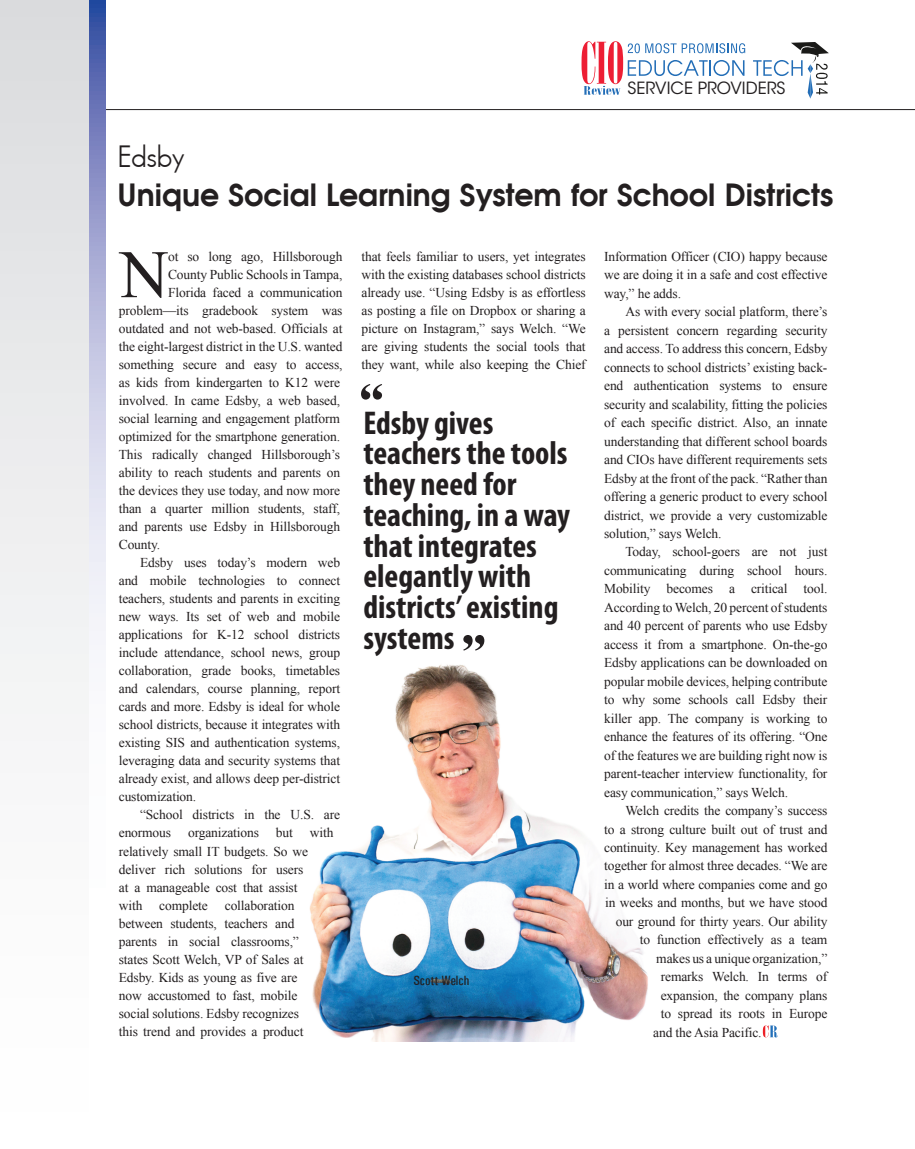
<style>
.page{position:relative;width:915px;height:1149px;background:#fff}
.page>*{position:absolute;margin:0;border:0;box-sizing:border-box;transform-origin:0 0}
.t1{font:67.8px "Times New Roman";color:#231f20}
.t2{font:700 condensed 33px/30.8px "Myriad Pro";color:#231f20}
.t3{font:700 30px "Avian";color:#231f20}
.t4{font:30px "Bougan Book S Si";letter-spacing:-.02em;color:#231f20}
.t5{font:16.8px "ITC Avant Garde Std";color:#231f20}
.t6{font:13.5px/18.5px "Times New Roman";letter-spacing:-.01em;color:#231f20;text-align:justify}
.t7{font:13.5px "Univers Condensed";color:#231f20}
</style>
<div class="page">
<hr style="left:7px;top:109px;width:907px;height:1px;background:#231f20">
<img style="left:309px;top:638px;width:469px;height:402px">
<svg style="left:88px;top:0;width:17px;height:714px"></svg>
<div style="left:0;top:0;width:88px;height:1148px;background:linear-gradient(to bottom,#dbdddf,#fff)"></div>
<svg style="left:361px;top:384px;width:21px;height:15px"></svg>
<svg style="left:463px;top:635px;width:21px;height:15px"></svg>
<svg style="left:762px;top:1025px;width:15px;height:12px"></svg>
<svg style="left:581px;top:41px;width:164px;height:54px"></svg>
<svg style="left:753px;top:42px;width:75px;height:57px"></svg>
<p class="t5" style="left:627px;top:77px;width:159px">SERVICE PROVIDERS</p>
<h3 class="t4" style="left:118px;top:139px;width:69px">Edsby</h3>
<h3 class="t3" style="left:118px;top:180px;width:716px">Unique Social Learning System for School Districts</h3>
<h1 class="t1" style="left:120px;top:229px;width:51px">N</h1>
<p class="t6" style="left:168px;top:247px;width:176px">ot so long ago, Hillsborough</p>
<p class="t6" style="left:168px;top:265px;width:176px">County Public Schools in Tampa,</p>
<p class="t6" style="left:168px;top:283px;width:176px">Florida faced a communication</p>
<p class="t6" style="left:119px;top:301px;width:225px">problem—its gradebook system was</p>
<p class="t6" style="left:119px;top:319px;width:225px">outdated and not web-based. Officials at</p>
<p class="t6" style="left:119px;top:337px;width:225px">the eight-largest district in the U.S. wanted</p>
<p class="t6" style="left:119px;top:355px;width:225px">something secure and easy to access,</p>
<p class="t6" style="left:119px;top:373px;width:223px">as kids from kindergarten to K12 were</p>
<p class="t6" style="left:119px;top:391px;width:223px">involved. In came Edsby, a web based,</p>
<p class="t6" style="left:119px;top:409px;width:223px">social learning and engagement platform</p>
<p class="t6" style="left:119px;top:427px;width:223px">optimized for the smartphone generation.</p>
<p class="t6" style="left:119px;top:445px;width:223px">This radically changed Hillsborough’s</p>
<p class="t6" style="left:119px;top:463px;width:223px">ability to reach students and parents on</p>
<p class="t6" style="left:119px;top:481px;width:223px">the devices they use today, and now more</p>
<p class="t6" style="left:119px;top:499px;width:223px">than a quarter million students, staff,</p>
<p class="t6" style="left:119px;top:517px;width:223px">and parents use Edsby in Hillsborough</p>
<p class="t6" style="left:119px;top:535px;width:43px">County.</p>
<p class="t6" style="left:140px;top:553px;width:201px">Edsby uses today’s modern web</p>
<p class="t6" style="left:119px;top:571px;width:223px">and mobile technologies to connect</p>
<p class="t6" style="left:119px;top:589px;width:223px">teachers, students and parents in exciting</p>
<p class="t6" style="left:119px;top:607px;width:223px">new ways. Its set of web and mobile</p>
<p class="t6" style="left:119px;top:625px;width:223px">applications for K-12 school districts</p>
<p class="t6" style="left:119px;top:643px;width:223px">include attendance, school news, group</p>
<p class="t6" style="left:119px;top:661px;width:223px">collaboration, grade books, timetables</p>
<p class="t6" style="left:119px;top:679px;width:223px">and calendars, course planning, report</p>
<p class="t6" style="left:119px;top:697px;width:223px">cards and more. Edsby is ideal for whole</p>
<p class="t6" style="left:119px;top:715px;width:223px">school districts, because it integrates with</p>
<p class="t6" style="left:119px;top:733px;width:223px">existing SIS and authentication systems,</p>
<p class="t6" style="left:119px;top:751px;width:223px">leveraging data and security systems that</p>
<p class="t6" style="left:119px;top:769px;width:223px">already exist, and allows deep per-district</p>
<p class="t6" style="left:119px;top:787px;width:79px">customization.</p>
<p class="t6" style="left:140px;top:805px;width:201px">“School districts in the U.S. are</p>
<p class="t6" style="left:119px;top:823px;width:54px">enormous</p>
<p class="t6" style="left:188px;top:823px;width:72px">organizations</p>
<p class="t6" style="left:276px;top:823px;width:18px">but</p>
<p class="t6" style="left:310px;top:823px;width:25px">with</p>
<p class="t6" style="left:119px;top:841px;width:191px;line-height:18px;text-align:left">relatively small IT budgets. So we deliver rich solutions for users at a manageable cost that assist with</p>
<p class="t6" style="left:119px;top:895px;width:186px;line-height:18px;text-align:left;text-indent:106px">collaboration between students, teachers and parents in social classrooms,” states Scott Welch, VP of Sales at<br>Edsby. Kids as young as five are now accustomed to fast, mobile social solutions. Edsby recognizes this trend and provides a product</p>
<p class="t6" style="left:159px;top:895px;width:50px">complete</p>
<p class="t6" style="left:361px;top:247px;width:226px;line-height:18px">that feels familiar to users, yet integrates with the existing databases school districts already use. “Using Edsby is as effortless as posting a file on Dropbox or sharing a picture on Instagram,” says Welch. “We are giving students the social tools that they want, while also keeping the Chief</p>
<p class="t6" style="left:604px;top:247px;width:225px">Information Officer (CIO) happy because we are doing it in a safe and cost effective way,” he adds.</p>
<p class="t6" style="left:604px;top:302px;width:225px;text-indent:21px">As with every social platform, there’s a persistent concern regarding security and access. To address this concern, Edsby connects to school districts’ existing back&shy;end authentication systems to ensure security and scalability, fitting the policies of each specific district. Also, an innate understanding that different school boards and CIOs have different requirements sets Edsby at the front of the pack. “Rather than offering a generic product to every school district, we provide a very customizable solution,” says Welch.</p>
<p class="t6" style="left:604px;top:542px;width:225px;text-indent:21px">Today, school-goers are not just communicating during school hours.<br>Mobility becomes a critical tool.<br>According to Welch, 20 percent of students and 40 percent of parents who use Edsby access it from a smartphone. On-the-go Edsby applications can be downloaded on popular mobile devices, helping contribute to why some schools call Edsby their killer app. The company is working to enhance the features of its offering. “One of the features we are building right now is parent-teacher interview functionality, for easy communication,” says Welch.</p>
<p class="t6" style="left:625px;top:800px;width:203px">Welch credits the company’s success</p>
<p class="t6" style="left:604px;top:819px;width:225px">to a strong culture built out of trust and</p>
<p class="t6" style="left:604px;top:837px;width:225px">continuity. Key management has worked</p>
<p class="t6" style="left:604px;top:856px;width:225px">together for almost three decades. “We are</p>
<p class="t6" style="left:604px;top:874px;width:225px">in a world where companies come and go</p>
<p class="t6" style="left:605px;top:893px;width:224px">in weeks and months, but we have stood</p>
<p class="t6" style="left:615px;top:911px;width:213px">our ground for thirty years. Our ability</p>
<p class="t6" style="left:639px;top:930px;width:189px">to function effectively as a team</p>
<p class="t6" style="left:656px;top:948px;width:173px">makes us a unique organization,”</p>
<p class="t6" style="left:660px;top:966px;width:168px">remarks Welch. In terms of</p>
<p class="t6" style="left:660px;top:985px;width:168px">expansion, the company plans</p>
<p class="t6" style="left:660px;top:1003px;width:168px">to spread its roots in Europe</p>
<p class="t6" style="left:653px;top:1022px;width:110px">and the Asia Pacific.</p>
<h2 class="t2" style="left:363px;top:406px;width:208px">Edsby gives teachers the tools they need for teaching, in a way that integrates elegantly with districts’ existing systems</h2>
<p class="t7" style="left:413px;top:972px;width:57px">Scott Welch</p>
</div>
